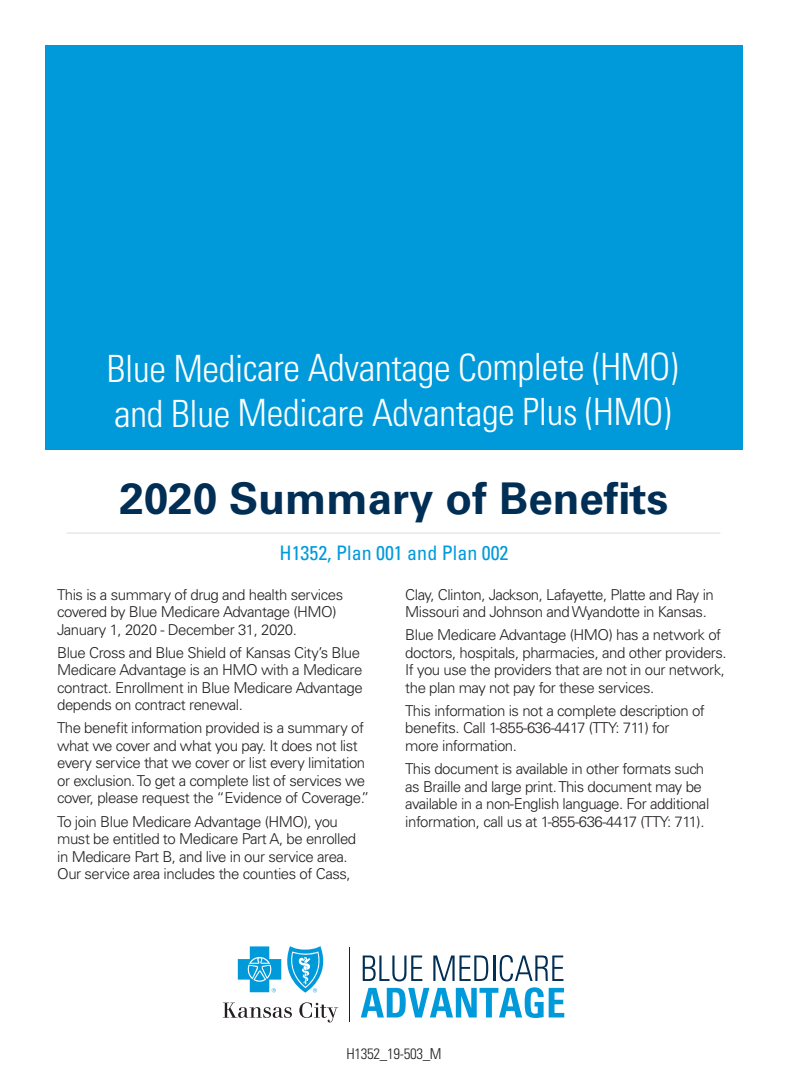
<style>
.page{position:relative;width:788px;height:1080px;background:#fff}
.page>*{position:absolute;margin:0;border:0;box-sizing:border-box;transform-origin:0 0}
.t1{font:700 43.75px "Univers LT Std";color:#002e54}
.t2{font:300 condensed 37.5px/45px "Univers LT Std";letter-spacing:-.015em;color:#fff}
.t3{font:condensed 20px "Univers LT Std";color:#009ada}
.SOB_BODY{font:300 15px/17.5px "Univers LT Std";letter-spacing:-.03em;color:#231f20}
.BODY{font:300 condensed 15px "Univers LT Std";letter-spacing:-.02em;color:#231f20}
</style>
<div class="page">
<div style="left:45px;top:45px;width:697px;height:405px;background:#009ada"></div>
<hr style="left:67px;top:532px;width:653px;height:2px;background:#e2e4e2">
<svg style="left:223px;top:1003px;width:69px;height:15px"></svg>
<svg style="left:299px;top:1002px;width:39px;height:21px"></svg>
<svg style="left:238px;top:946px;width:86px;height:47px"></svg>
<hr style="left:349px;top:947px;width:1px;height:75px;background:#231f20">
<svg style="left:362px;top:956px;width:60px;height:25px"></svg>
<svg style="left:433px;top:956px;width:55px;height:25px"></svg>
<hr style="left:493px;top:956px;width:2px;height:25px;background:#002e54">
<svg style="left:499px;top:955px;width:64px;height:26px"></svg>
<svg style="left:361px;top:987px;width:203px;height:31px"></svg>
<p class="t2" style="left:107px;top:345px;width:573px">Blue Medicare Advantage Complete (HMO) and Blue Medicare Advantage Plus (HMO)</p>
<p class="t1" style="left:120px;top:472px;width:550px">2020 Summary of Benefits</p>
<p class="t3" style="left:279px;top:541px;width:230px">H1352, Plan 001 and Plan 002</p>
<p class="SOB_BODY" style="left:57px;top:586px;width:287px">This is a summary of drug and health services covered by Blue Medicare Advantage (HMO)<br>January 1, 2020 - December 31, 2020.</p>
<p class="SOB_BODY" style="left:57px;top:644px;width:307px">Blue Cross and Blue Shield of Kansas City’s Blue Medicare Advantage is an HMO with a Medicare contract. Enrollment in Blue Medicare Advantage depends on contract renewal.</p>
<p class="SOB_BODY" style="left:57px;top:719px;width:314px">The benefit information provided is a summary of what we cover and what you pay. It does not list every service that we cover or list every limitation or exclusion. To get a complete list of services we cover, please request the “Evidence of Coverage.”</p>
<p class="SOB_BODY" style="left:57px;top:812px;width:300px">To join Blue Medicare Advantage (HMO), you must be entitled to Medicare Part A, be enrolled in Medicare Part B, and live in our service area.<br>Our service area includes the counties of Cass,</p>
<p class="SOB_BODY" style="left:405px;top:586px;width:310px">Clay, Clinton, Jackson, Lafayette, Platte and Ray in<br>Missouri and Johnson and Wyandotte in Kansas.</p>
<p class="SOB_BODY" style="left:405px;top:626px;width:323px">Blue Medicare Advantage (HMO) has a network of doctors, hospitals, pharmacies, and other providers.<br>If you use the providers that are not in our network, the plan may not pay for these services.</p>
<p class="SOB_BODY" style="left:405px;top:702px;width:301px">This information is not a complete description of benefits. Call 1-855-636-4417 (TTY: 711) for more information.</p>
<p class="SOB_BODY" style="left:405px;top:760px;width:305px">This document is available in other formats such as Braille and large print. This document may be available in a non-English language. For additional information, call us at 1-855-636-4417 (TTY: 711).</p>
<p class="BODY" style="left:346px;top:1045px;width:97px">H1352_19-503_M</p>
</div>
